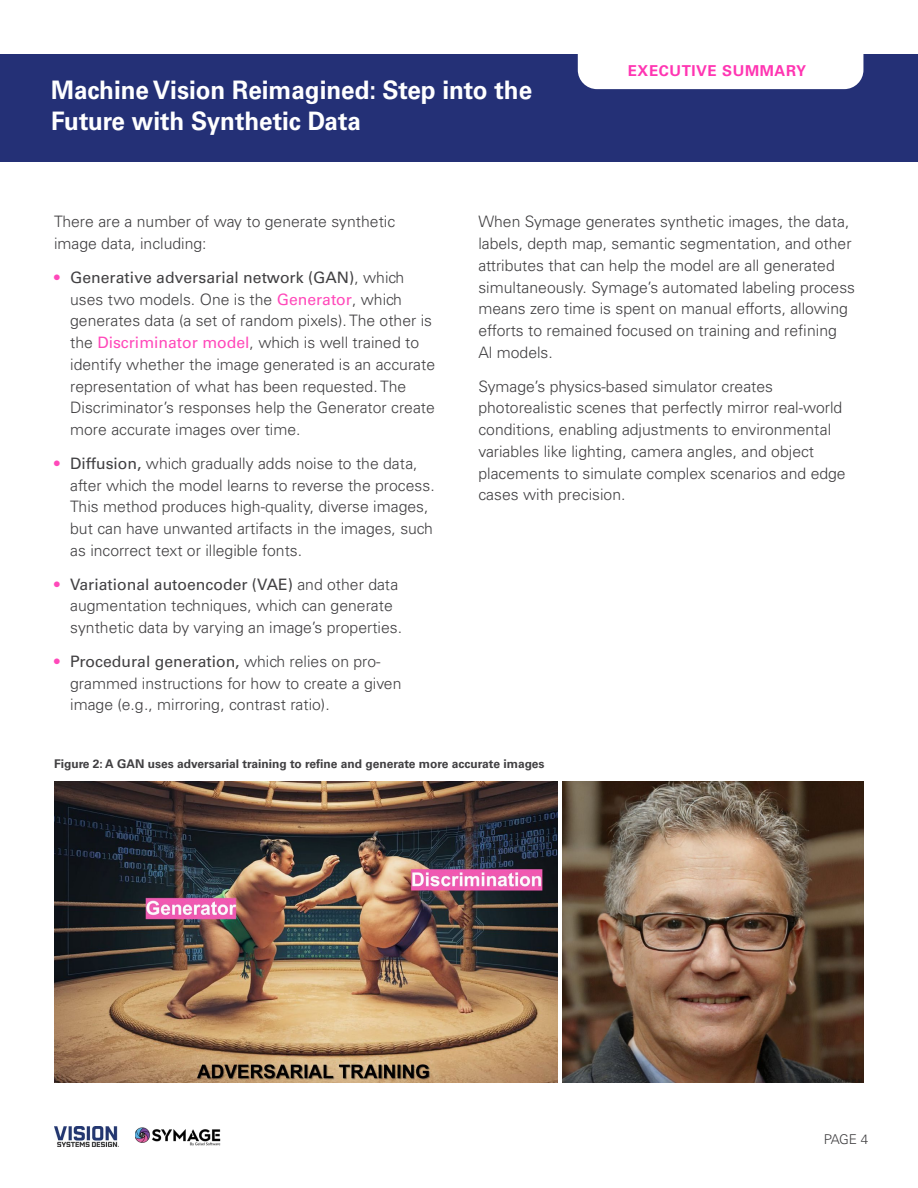
<style>
.page{position:relative;width:918px;height:1188px;background:#fff}
.page>*{position:absolute;margin:0;border:0;box-sizing:border-box;transform-origin:0 0}
.t1{font:700 25.5px/30.6px "Univers LT Std";color:#fff;scale:.95 1}
.t2{font:300 15.75px/21.8px "Univers LT Std";color:#414042}
.t3{font:700 15px "Univers LT Std";letter-spacing:.04em;color:#ff35b2}
.t4{font:300 13.5px "Univers LT Std";color:#414042}
.t5{font:700 12px "Univers LT Std";color:#414042}
.s1{font-weight:400;color:#ff49ba}
.s2{font-weight:400}
</style>
<div class="page">
<div style="left:0;top:54px;width:918px;height:108px;background:#243076"></div>
<div style="left:578px;top:54px;width:285px;height:35px;background:#fff"></div>
<img style="left:54px;top:1127px;width:64px;height:20px">
<img style="left:135px;top:1127px;width:86px;height:19px">
<img style="left:563px;top:781px;width:301px;height:302px">
<img style="left:54px;top:781px;width:504px;height:302px">
<h1 class="t1" style="left:51px;top:75px;width:508px">Machine Vision Reimagined: Step into the<br>Future with Synthetic Data</h1>
<p class="t3" style="left:628px;top:62px;width:180px">EXECUTIVE SUMMARY</p>
<p class="t2" style="left:54px;top:211px;width:343px">There are a number of way to generate synthetic image data, including:</p>
<p class="t2" style="left:70px;top:266px;width:366px;text-indent:-16px"><span class="s1">•</span> <span class="s2">Generative adversarial network (GAN)</span>, which uses two models. One is the <span class="s1">Generator</span>, which generates data (a set of random pixels). The other is the <span class="s1">Discriminator model</span>, which is well trained to identify whether the image generated is an accurate representation of what has been requested. The Discriminator’s responses help the Generator create more accurate images over time.</p>
<p class="t2" style="left:70px;top:452px;width:366px;text-indent:-16px"><span class="s1">•</span> <span class="s2">Diffusion,</span> which gradually adds noise to the data, after which the model learns to reverse the process.<br>This method produces high-quality, diverse images, but can have unwanted artifacts in the images, such as incorrect text or illegible fonts.</p>
<p class="t2" style="left:70px;top:573px;width:333px;text-indent:-16px"><span class="s1">•</span> <span class="s2">Variational autoencoder (VAE)</span> and other data augmentation techniques, which can generate synthetic data by varying an image’s properties.</p>
<p class="t2" style="left:70px;top:650px;width:333px;text-indent:-16px"><span class="s1">•</span> <span class="s2">Procedural generation,</span> which relies on pro&shy;grammed instructions for how to create a given image (e.g., mirroring, contrast ratio).</p>
<p class="t2" style="left:478px;top:211px;width:378px">When Symage generates synthetic images, the data, labels, depth map, semantic segmentation, and other attributes that can help the model are all generated simultaneously. Symage’s automated labeling process means zero time is spent on manual efforts, allowing efforts to remained focused on training and refining<br>Al models.</p>
<p class="t2" style="left:478px;top:375px;width:369px">Symage’s physics-based simulator creates photorealistic scenes that perfectly mirror real-world conditions, enabling adjustments to environmental variables like lighting, camera angles, and object placements to simulate complex scenarios and edge cases with precision.</p>
<p class="t5" style="left:54px;top:756px;width:492px">Figure 2: A GAN uses adversarial training to refine and generate more accurate images</p>
<p class="t4" style="left:824px;top:1132px;width:46px">PAGE 4</p>
</div>
